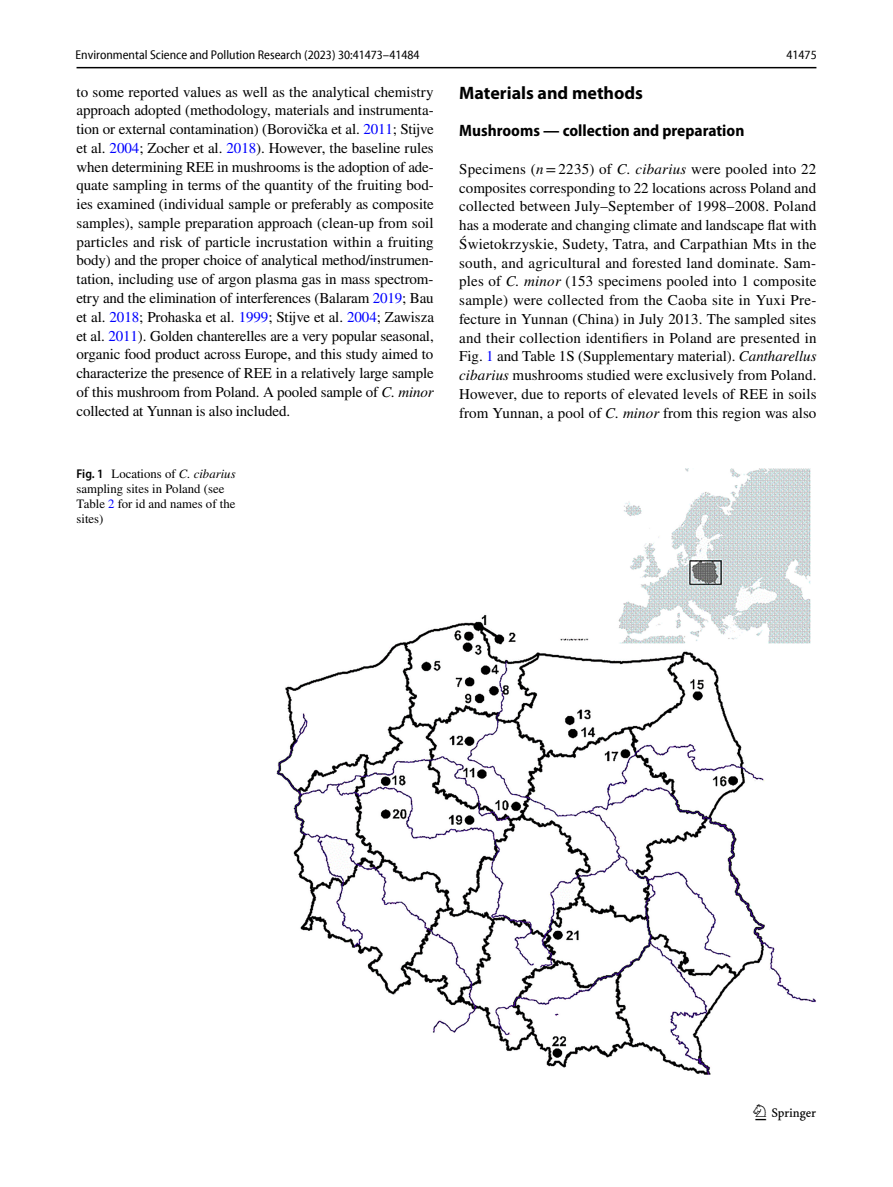
<style>
.page{position:relative;width:893px;height:1187px;background:#fff}
.page>*{position:absolute;margin:0;border:0;box-sizing:border-box;transform-origin:0 0}
.t1{font:22.5px "Springnew Regular 3";color:#000}
.t2{font:700 18px "Myriad Pro";color:#000}
.t3{font:700 semi-condensed 16.5px "Myriad Pro";color:#000}
.t4{font:15px/18.8px "STIX";letter-spacing:-.01em;color:#000;text-align:justify}
.t5{font:12.75px/15px "STIX";color:#000}
.t6{font:semi-condensed 12.75px "Myriad Pro Unic";color:#000}
.s1{color:#00f}
.s2{font-style:italic}
.s3{font-family:"Myriad Pro";font-weight:600;font-stretch:semi-condensed}
</style>
<div class="page">
<hr style="left:77px;top:67px;width:739px;height:1px;background:#000">
<img style="left:276px;top:468px;width:540px;height:605px">
<p class="t6" style="left:76px;top:50px;width:346px">Environmental Science and Pollution Research (2023) 30:41473–41484</p>
<p class="t6" style="left:786px;top:50px;width:32px">41475</p>
<p class="t4" style="left:77px;top:83px;width:359px">to some reported values as well as the analytical chemistry approach adopted (methodology, materials and instrumenta‑ tion or external contamination) (Borovička et al. <span class="s1">2011</span>; Stijve et al. <span class="s1">2004</span>; Zocher et al. <span class="s1">2018</span>). However, the baseline rules when determining REE in mushrooms is the adoption of ade‑ quate sampling in terms of the quantity of the fruiting bod‑ ies examined (individual sample or preferably as composite samples), sample preparation approach (clean-up from soil particles and risk of particle incrustation within a fruiting body) and the proper choice of analytical method/instrumen‑ tation, including use of argon plasma gas in mass spectrom‑ etry and the elimination of interferences (Balaram <span class="s1">2019</span>; Bau et al. <span class="s1">2018</span>; Prohaska et al. <span class="s1">1999</span>; Stijve et al. <span class="s1">2004</span>; Zawisza et al. <span class="s1">2011</span>). Golden chanterelles are a very popular seasonal, organic food product across Europe, and this study aimed to characterize the presence of REE in a relatively large sample of this mushroom from Poland. A pooled sample of <span class="s2">C. minor </span>collected at Yunnan is also included.</p>
<p class="t2" style="left:459px;top:81px;width:185px">Materials and methods</p>
<p class="t3" style="left:459px;top:122px;width:287px">Mushrooms — collection and preparation</p>
<p class="t4" style="left:459px;top:160px;width:359px">Specimens (<span class="s2">n</span>=2235) of <span class="s2">C. cibarius</span> were pooled into 22 composites corresponding to 22 locations across Poland and collected between July–September of 1998–2008. Poland has a moderate and changing climate and landscape flat with Świetokrzyskie, Sudety, Tatra, and Carpathian Mts in the south, and agricultural and forested land dominate. Sam‑ ples of <span class="s2">C. minor</span> (153 specimens pooled into 1 composite sample) were collected from the Caoba site in Yuxi Pre‑ fecture in Yunnan (China) in July 2013. The sampled sites and their collection identifiers in Poland are presented in Fig. <span class="s1">1</span> and Table 1S (Supplementary material). <span class="s2">Cantharellus cibarius</span> mushrooms studied were exclusively from Poland.<br>However, due to reports of elevated levels of REE in soils from Yunnan, a pool of <span class="s2">C. minor</span> from this region was also</p>
<p class="t5" style="left:77px;top:467px;width:161px"><span class="s3">Fig. 1</span> Locations of <span class="s2">C. cibarius </span>sampling sites in Poland (see<br>Table <span class="s1">2</span> for id and names of the sites)</p>
<h1 class="t1" style="left:755px;top:1104px;width:62px">1 3</h1>
</div>
